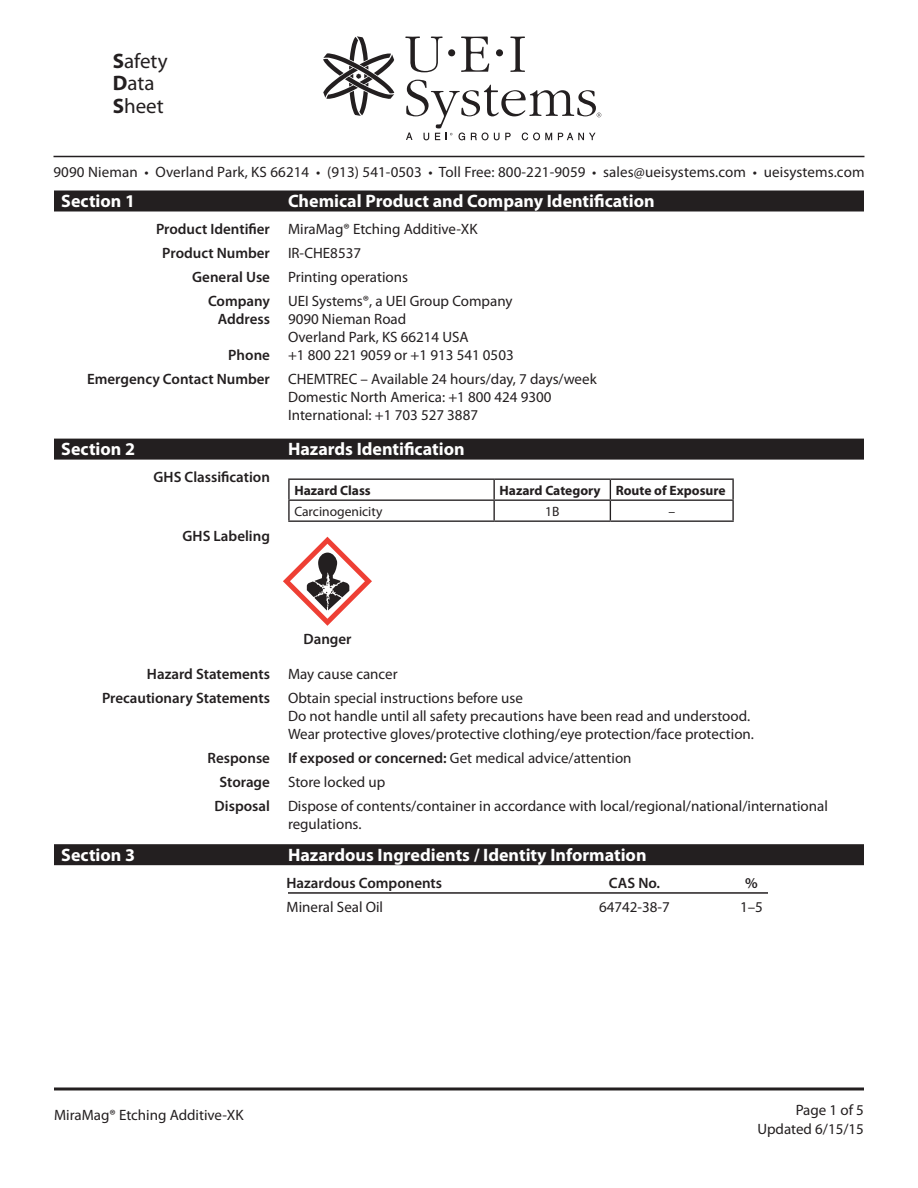
<style>
.page{position:relative;width:918px;height:1188px;background:#fff}
.page>*{position:absolute;margin:0;border:0;box-sizing:border-box;transform-origin:0 0}
.t1{font:21px/22.5px "Myriad Pro";color:#231f20}
.White_Header_Black_R{font:700 18px "Myriad Pro";color:#fff}
.t2{font:15px/18px "Myriad Pro";color:#231f20}
.t3{font:600 15px "Myriad Pro";color:#231f20}
.t4{font:700 13.5px "Myriad Pro";color:#231f20}
.t5{font:13.5px "Myriad Pro";color:#231f20}
.s1{font-weight:700}
.s2{font-weight:600}
.s3{font-weight:400}
</style>
<div class="page">
<hr style="left:54px;top:1087px;width:810px;height:3px;background:#231f20">
<svg style="left:323px;top:36px;width:71px;height:80px"></svg>
<div style="left:448px;top:49px;width:7px;height:7px;background:#231f20;border-radius:50%"></div>
<div style="left:496px;top:49px;width:7px;height:7px;background:#231f20;border-radius:50%"></div>
<svg style="left:405px;top:37px;width:38px;height:35px"></svg>
<svg style="left:461px;top:37px;width:28px;height:35px"></svg>
<svg style="left:510px;top:37px;width:15px;height:35px"></svg>
<svg style="left:406px;top:80px;width:195px;height:60px"></svg>
<hr style="left:54px;top:156px;width:810px;height:1px;background:#231f20">
<div style="left:54px;top:190px;width:810px;height:22px;background:#231f20"></div>
<div style="left:54px;top:439px;width:810px;height:21px;background:#231f20"></div>
<div style="left:54px;top:844px;width:810px;height:21px;background:#231f20"></div>
<hr style="left:288px;top:892px;width:480px;height:2px;background:#231f20">
<hr style="left:288px;top:479px;width:206px;height:1px;background:#231f20">
<hr style="left:494px;top:479px;width:116px;height:1px;background:#231f20">
<hr style="left:610px;top:479px;width:124px;height:1px;background:#231f20">
<hr style="left:288px;top:499px;width:206px;height:2px;background:#231f20">
<svg style="left:288px;top:480px;width:2px;height:40px"></svg>
<hr style="left:494px;top:499px;width:116px;height:2px;background:#231f20">
<svg style="left:493px;top:480px;width:2px;height:40px"></svg>
<hr style="left:610px;top:499px;width:124px;height:2px;background:#231f20">
<svg style="left:610px;top:480px;width:1px;height:40px"></svg>
<svg style="left:732px;top:480px;width:2px;height:40px"></svg>
<hr style="left:288px;top:520px;width:206px;height:2px;background:#231f20">
<hr style="left:494px;top:520px;width:116px;height:2px;background:#231f20">
<hr style="left:610px;top:520px;width:124px;height:2px;background:#231f20">
<svg style="left:283px;top:537px;width:89px;height:89px"></svg>
<p class="t1" style="left:113px;top:49px;width:56px"><span class="s1">S</span>afety<br><span class="s1">D</span>ata<br><span class="s1">S</span>heet</p>
<p class="t2" style="left:53px;top:162px;width:813px">9090 Nieman • Overland Park, KS 66214 • (913) 541-0503 • Toll Free: 800-221-9059 • sales@ueisystems.com • ueisystems.com</p>
<p class="White_Header_Black_R" style="left:61px;top:189px;width:75px">Section 1</p>
<p class="White_Header_Black_R" style="left:288px;top:189px;width:368px">Chemical Product and Company Identification</p>
<p class="t2" style="left:156px;top:220px;width:323px"><span class="s2">Product Identifier</span> MiraMag® Etching Additive-XK</p>
<p class="t3" style="left:162px;top:243px;width:200px">Product Number <span class="s3">IR-CHE8537</span></p>
<p class="t2" style="left:192px;top:268px;width:217px"><span class="s2">General Use</span> Printing operations</p>
<p class="t2" style="left:208px;top:292px;width:306px"><span class="s2">Company</span> UEI Systems®, a UEI Group Company</p>
<p class="t2" style="left:218px;top:310px;width:190px"><span class="s2">Address</span> 9090 Nieman Road</p>
<p class="t2" style="left:288px;top:328px;width:182px">Overland Park, KS 66214 USA</p>
<p class="t2" style="left:228px;top:346px;width:287px"><span class="s2">Phone</span> +1 800 221 9059 or +1 913 541 0503</p>
<p class="t2" style="left:288px;top:370px;width:310px;text-indent:-201px"><span class="s2">Emergency Contact Number</span> CHEMTREC – Available 24 hours/day, 7 days/week<br>Domestic North America: +1 800 424 9300<br>International: +1 703 527 3887</p>
<p class="White_Header_Black_R" style="left:61px;top:437px;width:75px">Section 2</p>
<p class="White_Header_Black_R" style="left:288px;top:437px;width:178px">Hazards Identification</p>
<p class="t3" style="left:154px;top:468px;width:118px">GHS Classification</p>
<p class="t3" style="left:183px;top:526px;width:89px">GHS Labeling</p>
<p class="t4" style="left:294px;top:481px;width:78px">Hazard Class</p>
<p class="t4" style="left:500px;top:481px;width:103px">Hazard Category</p>
<p class="t4" style="left:616px;top:481px;width:111px">Route of Exposure</p>
<p class="t5" style="left:294px;top:503px;width:90px">Carcinogenicity</p>
<p class="t5" style="left:545px;top:503px;width:16px">1B</p>
<p class="t5" style="left:668px;top:503px;width:8px">–</p>
<p class="t3" style="left:304px;top:630px;width:50px">Danger</p>
<p class="t3" style="left:147px;top:664px;width:252px">Hazard Statements <span class="s3">May cause cancer</span></p>
<p class="t2" style="left:288px;top:688px;width:468px;text-indent:-186px"><span class="s2">Precautionary Statements</span> Obtain special instructions before use<br>Do not handle until all safety precautions have been read and understood.<br>Wear protective gloves/protective clothing/eye protection/face protection.</p>
<p class="t3" style="left:208px;top:748px;width:425px">Response If exposed or concerned: <span class="s3">Get medical advice/attention</span></p>
<p class="t2" style="left:219px;top:772px;width:167px"><span class="s2">Storage</span> Store locked up</p>
<p class="t2" style="left:288px;top:796px;width:541px;text-indent:-73px"><span class="s2">Disposal</span> Dispose of contents/container in accordance with local/regional/national/international regulations.</p>
<p class="White_Header_Black_R" style="left:61px;top:843px;width:75px">Section 3</p>
<p class="White_Header_Black_R" style="left:288px;top:843px;width:360px">Hazardous Ingredients / Identity Information</p>
<p class="t3" style="left:286px;top:873px;width:157px">Hazardous Components</p>
<p class="t3" style="left:609px;top:873px;width:53px">CAS No.</p>
<p class="t3" style="left:745px;top:873px;width:14px">%</p>
<p class="t2" style="left:286px;top:897px;width:98px">Mineral Seal Oil</p>
<p class="t2" style="left:599px;top:897px;width:72px">64742-38-7</p>
<p class="t2" style="left:740px;top:897px;width:24px">1–5</p>
<p class="t2" style="left:54px;top:1106px;width:191px">MiraMag® Etching Additive-XK</p>
<p class="t2" style="left:757px;top:1099px;width:108px;line-height:19.5px;text-align:right">Page 1 of 5<br>Updated 6/15/15</p>
</div>
